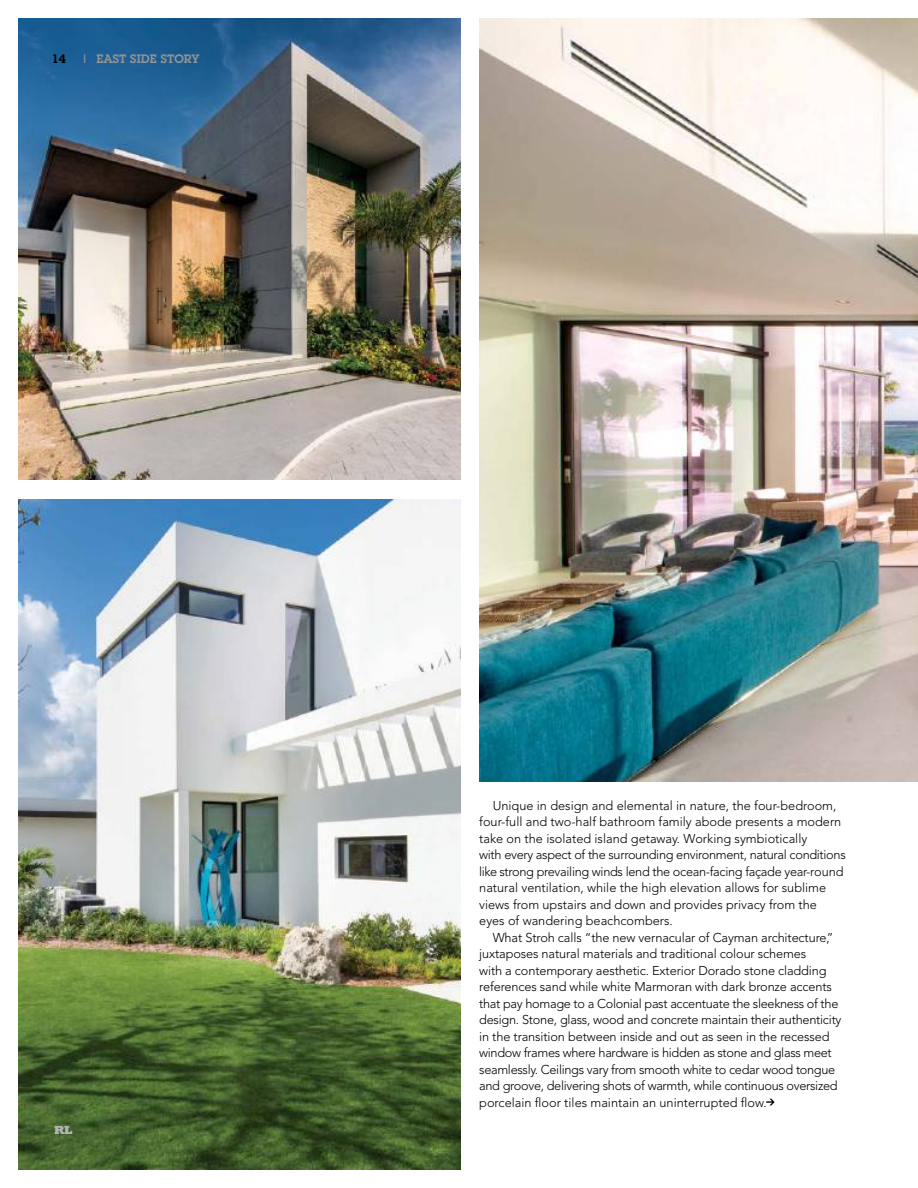
<style>
.page{position:relative;width:918px;height:1188px;background:#fff}
.page>*{position:absolute;margin:0;border:0;box-sizing:border-box;transform-origin:0 0}
.t1{font:300 12.75px/16.5px "Avenir";letter-spacing:-.01em;color:#000}
.t2{font:600 12px "Lubalin Graph";letter-spacing:.01em;color:#939597}
.t3{font:800 12px "Rockwell";color:#b1b3b5}
.s1{color:#000}
</style>
<div class="page">
<img style="left:480px;top:19px;width:438px;height:762px">
<img style="left:19px;top:19px;width:441px;height:461px">
<svg style="left:766px;top:1099px;width:9px;height:6px"></svg>
<img style="left:19px;top:499px;width:441px;height:670px">
<p class="t2" style="left:52px;top:51px;width:149px"><span class="s1">14</span> | EAST SIDE STORY</p>
<p class="t3" style="left:54px;top:1123px;width:20px">RL</p>
<p class="t1" style="left:479px;top:797px;width:368px;text-indent:14px">Unique in design and elemental in nature, the four-bedroom, four-full and two-half bathroom family abode presents a modern take on the isolated island getaway. Working symbiotically<br>with every aspect of the surrounding environment, natural conditions like strong prevailing winds lend the ocean-facing façade year-round natural ventilation, while the high elevation allows for sublime views from upstairs and down and provides privacy from the<br>eyes of wandering beachcombers.</p>
<p class="t1" style="left:479px;top:929px;width:364px;text-indent:14px">What Stroh calls “the new vernacular of Cayman architecture,” juxtaposes natural materials and traditional colour schemes<br>with a contemporary aesthetic. Exterior Dorado stone cladding references sand while white Marmoran with dark bronze accents that pay homage to a Colonial past accentuate the sleekness of the design. Stone, glass, wood and concrete maintain their authenticity in the transition between inside and out as seen in the recessed window frames where hardware is hidden as stone and glass meet seamlessly. Ceilings vary from smooth white to cedar wood tongue and groove, delivering shots of warmth, while continuous oversized porcelain floor tiles maintain an uninterrupted flow.</p>
</div>
